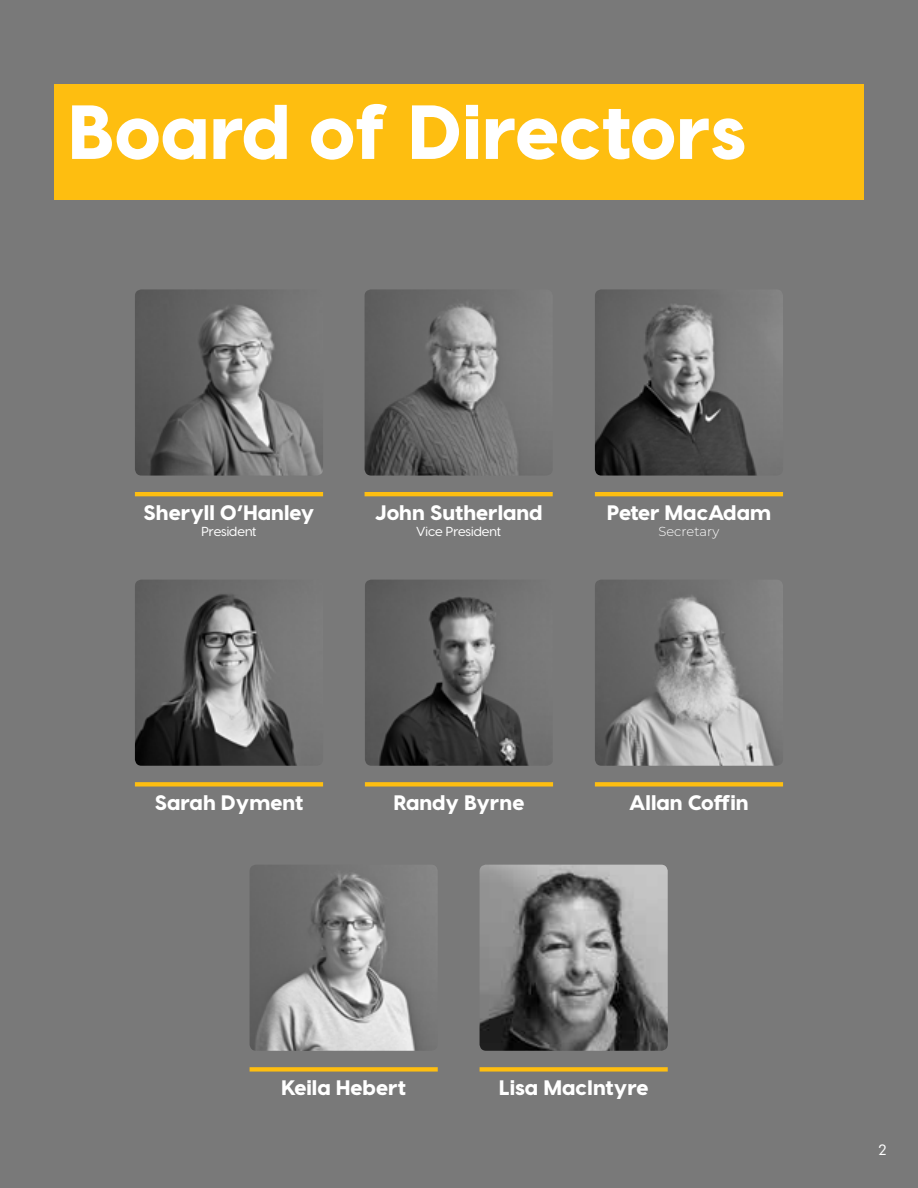
<style>
.page{position:relative;width:918px;height:1188px;background:#797979}
.page>*{position:absolute;margin:0;border:0;box-sizing:border-box;transform-origin:0 0}
.t1{font:800 76.5px "Visby CF";color:#fff}
.t2{font:800 21px "Visby CF";color:#fff}
.t3{font:500 15px "Visby CF";color:#fff}
.t4{font:500 13.05px "Visby CF";color:#fff}
.t5{font:300 13.05px "Montserrat";color:#fff}
</style>
<div class="page">
<hr style="left:135px;top:492px;width:188px;height:4px;background:#febe10">
<img style="left:135px;top:289px;width:188px;height:187px">
<hr style="left:595px;top:492px;width:188px;height:4px;background:#febe10">
<img style="left:595px;top:289px;width:188px;height:187px">
<div style="left:135px;top:782px;width:188px;height:5px;background:#febe10"></div>
<img style="left:135px;top:580px;width:162px;height:186px">
<div style="left:595px;top:782px;width:188px;height:5px;background:#febe10"></div>
<img style="left:595px;top:580px;width:188px;height:186px">
<hr style="left:365px;top:492px;width:188px;height:4px;background:#febe10">
<img style="left:365px;top:289px;width:178px;height:187px">
<div style="left:365px;top:782px;width:188px;height:5px;background:#febe10"></div>
<img style="left:365px;top:580px;width:187px;height:186px">
<div style="left:250px;top:1067px;width:188px;height:5px;background:#febe10"></div>
<img style="left:250px;top:865px;width:187px;height:186px">
<div style="left:480px;top:1067px;width:188px;height:5px;background:#febe10"></div>
<img style="left:480px;top:865px;width:188px;height:186px">
<div style="left:54px;top:84px;width:810px;height:115px;background:#febe10"></div>
<h1 class="t1" style="left:68px;top:83px;width:681px">Board of Directors</h1>
<p class="t2" style="left:144px;top:499px;width:172px">Sheryll O’Hanley</p>
<p class="t4" style="left:201px;top:523px;width:57px">President</p>
<p class="t2" style="left:375px;top:499px;width:169px">John Sutherland</p>
<p class="t4" style="left:416px;top:523px;width:86px">Vice President</p>
<p class="t2" style="left:607px;top:499px;width:166px">Peter MacAdam</p>
<p class="t5" style="left:659px;top:522px;width:62px">Secretary</p>
<p class="t2" style="left:155px;top:789px;width:150px">Sarah Dyment</p>
<p class="t2" style="left:629px;top:789px;width:121px">Allan Coffin</p>
<p class="t2" style="left:394px;top:789px;width:132px">Randy Byrne</p>
<p class="t2" style="left:281px;top:1074px;width:126px">Keila Hebert</p>
<p class="t2" style="left:499px;top:1074px;width:151px">Lisa MacIntyre</p>
<p class="t3" style="left:879px;top:1141px;width:9px">2</p>
</div>
